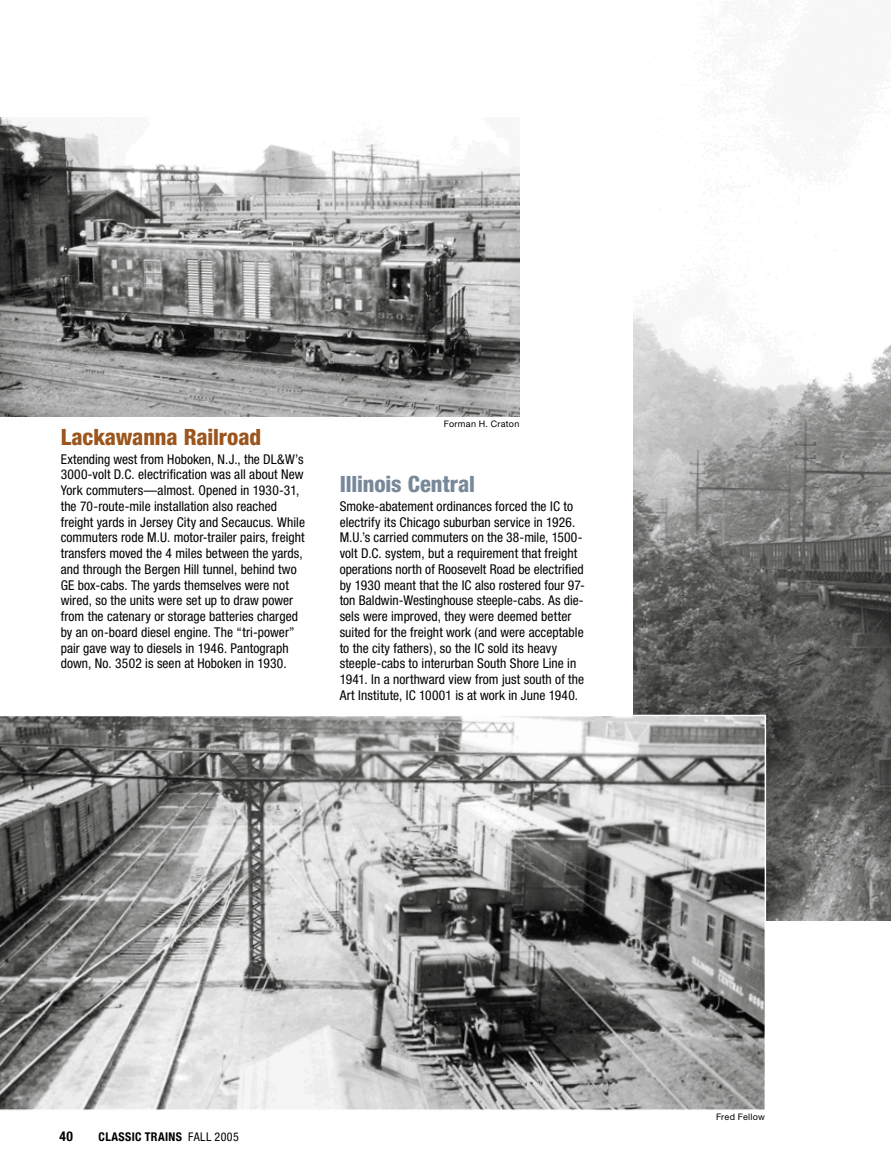
<style>
.page{position:relative;width:891px;height:1161px;background:#fff}
.page>*{position:absolute;margin:0;border:0;box-sizing:border-box;transform-origin:0 0}
.Caption_light{font:800 condensed 22.5px "Helvetica Neue";letter-spacing:-.01em;color:#9b551d}
.Caption_light-2{font:800 condensed 22.5px "Helvetica Neue";letter-spacing:-.005em;color:#789}
.Caption_light-3{font:condensed 13.5px/15.8px "Helvetica Neue";letter-spacing:.005em;color:#000}
.t1{font:700 condensed 13.5px "Helvetica Neue";color:#000}
.t2{font:700 condensed 12px "Helvetica Neue";letter-spacing:.03em;color:#000}
.Photo_Credit{font:9px "Helvetica Neue";letter-spacing:.035em;color:#000}
.s1{font-weight:400}
</style>
<div class="page">
<img style="left:634px;top:315px;width:257px;height:605px">
<svg style="left:0;top:715px;width:766px;height:396px;background:#9c9c9c"></svg>
<img style="left:0;top:117px;width:519px;height:299px">
<p class="Caption_light" style="left:61px;top:423px;width:202px">Lackawanna Railroad</p>
<p class="Caption_light-3" style="left:61px;top:451px;width:246px">Extending west from Hoboken, N.J., the DL&amp;W’s 3000-volt D.C. electrification was all about New York commuters—almost. Opened in 1930-31, the 70-route-mile installation also reached freight yards in Jersey City and Secaucus. While commuters rode M.U. motor-trailer pairs, freight transfers moved the 4 miles between the yards, and through the Bergen Hill tunnel, behind two GE box-cabs. The yards themselves were not wired, so the units were set up to draw power from the catenary or storage batteries charged by an on-board diesel engine. The “tri-power” pair gave way to diesels in 1946. Pantograph down, No. 3502 is seen at Hoboken in 1930.</p>
<p class="Photo_Credit" style="left:444px;top:418px;width:77px">Forman H. Craton</p>
<p class="Caption_light-2" style="left:340px;top:470px;width:137px">Illinois Central</p>
<p class="Caption_light-3" style="left:340px;top:498px;width:247px">Smoke-abatement ordinances forced the IC to electrify its Chicago suburban service in 1926.<br>M.U.’s carried commuters on the 38-mile, 1500- volt D.C. system, but a requirement that freight operations north of Roosevelt Road be electrified by 1930 meant that the IC also rostered four 97- ton Baldwin-Westinghouse steeple-cabs. As die&shy;sels were improved, they were deemed better suited for the freight work (and were acceptable to the city fathers), so the IC sold its heavy steeple-cabs to interurban South Shore Line in 1941. In a northward view from just south of the Art Institute, IC 10001 is at work in June 1940.</p>
<p class="t1" style="left:60px;top:1128px;width:15px">40</p>
<p class="t2" style="left:99px;top:1129px;width:142px">CLASSIC TRAINS <span class="s1">FALL 2005</span></p>
<p class="Photo_Credit" style="left:716px;top:1111px;width:50px">Fred Fellow</p>
</div>
